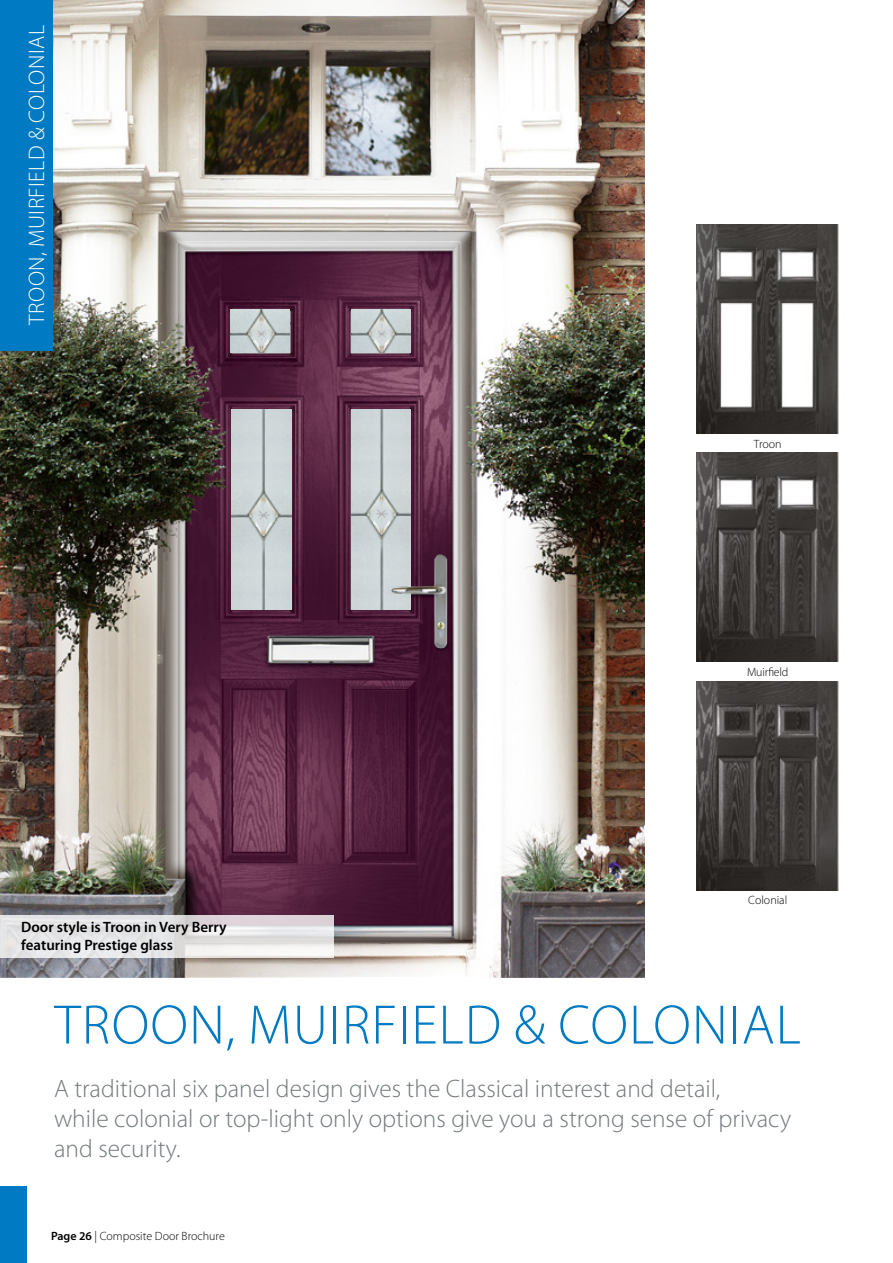
<style>
.page{position:relative;width:893px;height:1263px;background:#fff}
.page>*{position:absolute;margin:0;border:0;box-sizing:border-box;transform-origin:0 0}
.t1{font:300 56.1px "Myriad Pro";letter-spacing:.02em;color:#007ac2}
.t2{font:300 25.35px/30.3px "Myriad Pro";color:#73797c}
.t3{font:300 22.5px "Myriad Pro";letter-spacing:.02em;color:#fff}
.t4{font:600 15px/18px "Myriad Pro";color:#000}
.t5{font:300 12px "Myriad Pro";color:#000}
.t6{font:300 12px "Myriad Pro";letter-spacing:-.02em;color:#000}
.s1{font-weight:600}
</style>
<div class="page">
<img style="left:0;top:0;width:645px;height:977px">
<div style="left:0;top:0;width:52px;height:350px;background:#007ac2"></div>
<img style="left:231px;top:310px;width:59px;height:43px">
<img style="left:351px;top:310px;width:59px;height:43px">
<img style="left:232px;top:410px;width:59px;height:199px">
<img style="left:351px;top:410px;width:59px;height:199px">
<img style="left:697px;top:225px;width:141px;height:209px">
<img style="left:697px;top:453px;width:141px;height:209px">
<img style="left:697px;top:681px;width:141px;height:209px">
<svg style="left:0;top:915px;width:333px;height:43px;background:#e5e4e5"></svg>
<img style="left:391px;top:554px;width:57px;height:93px">
<div style="left:0;top:1186px;width:26px;height:77px;background:#007ac2"></div>
<p class="t3" style="left:23px;top:325px;width:301px;rotate:-90deg">TROON, MUIRFIELD &amp; COLONIAL</p>
<p class="t4" style="left:21px;top:917px;width:207px">Door style is Troon in Very Berry featuring Prestige glass</p>
<p class="t5" style="left:754px;top:437px;width:29px">Troon</p>
<p class="t6" style="left:747px;top:665px;width:43px">Muirfield</p>
<p class="t5" style="left:748px;top:893px;width:41px">Colonial</p>
<h1 class="t1" style="left:55px;top:991px;width:748px">TROON, MUIRFIELD &amp; COLONIAL</h1>
<p class="t2" style="left:54px;top:1073px;width:739px">A traditional six panel design gives the Classical interest and detail,<br>while colonial or top-light only options give you a strong sense of privacy and security.</p>
<p class="t5" style="left:51px;top:1229px;width:175px"><span class="s1">Page 26</span> | Composite Door Brochure</p>
</div>
